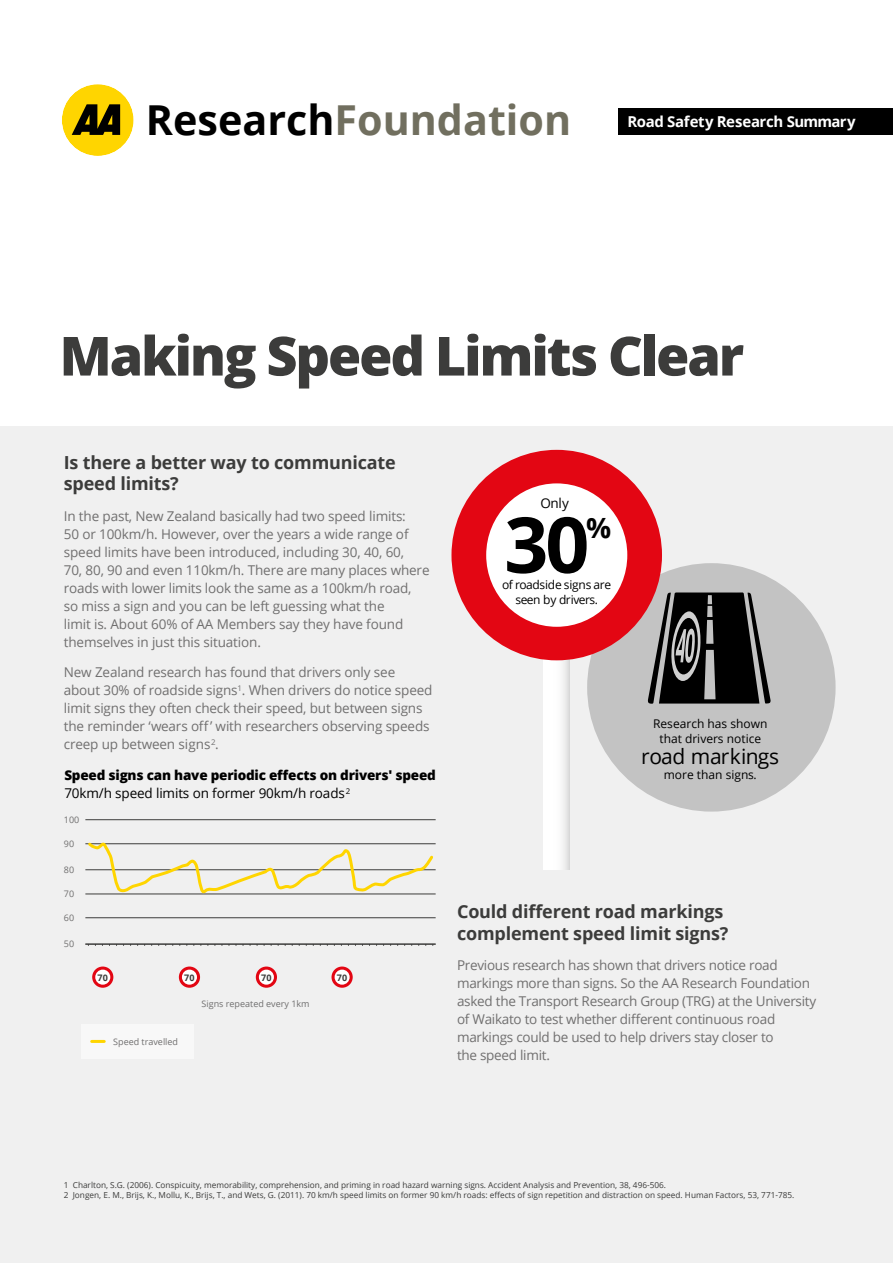
<style>
.page{position:relative;width:893px;height:1263px;background:#fff}
.page>*{position:absolute;margin:0;border:0;box-sizing:border-box;transform-origin:0 0}
.t1{font:700 77.25px "Open Sans";color:#000}
.t2{font:800 54px "Open Sans";letter-spacing:-.04em;color:#3c3c3b}
.t3{font:700 41.25px "Open Sans";color:#716f5f}
.t4{font:700 27.9px "Open Sans";color:#000}
.t5{font:21px "Open Sans";letter-spacing:-.02em;color:#000}
.t6{font:700 18px/21px "Open Sans";letter-spacing:-.01em;color:#3c3c3b}
.t7{font:700 15px "Open Sans";letter-spacing:-.02em;color:#fff}
.t8{font:13.5px/18px "Open Sans";letter-spacing:-.01em;color:#706f6f}
.t9{font:800 13.5px/18px "Open Sans";letter-spacing:-.015em;color:#000}
.t10{font:13.5px "Open Sans";color:#000}
.t11{font:12px/15px "Open Sans";color:#000;text-align:center}
.t12{font:12px/15px "Open Sans";letter-spacing:-.03em;color:#000;text-align:center}
.t13{font:9px "Open Sans";color:#706f6f}
.t14{font:700 9px "Open Sans";color:#3c3c3b}
.t15{font:8.25px/9.8px "Open Sans";color:#3c3c3b}
.s1{color:#000}
.s2{font-weight:400}
</style>
<div class="page">
<div style="left:0;top:426px;width:893px;height:837px;background:#f0f0f0"></div>
<svg style="left:543px;top:659px;width:27px;height:211px"></svg>
<hr style="left:85px;top:944px;width:351px;height:1px;background:#3c3c3b">
<hr style="left:85px;top:819px;width:351px;height:1px;background:#3c3c3b">
<hr style="left:85px;top:843px;width:351px;height:1px;background:#3c3c3b">
<hr style="left:85px;top:869px;width:351px;height:1px;background:#3c3c3b">
<hr style="left:85px;top:894px;width:351px;height:1px;background:#3c3c3b">
<hr style="left:85px;top:917px;width:351px;height:1px;background:#3c3c3b">
<svg style="left:87px;top:842px;width:348px;height:53px"></svg>
<div style="left:587px;top:563px;width:249px;height:248px;background:#c3c3c3;border-radius:50%"></div>
<svg style="left:62px;top:84px;width:72px;height:72px"></svg>
<div style="left:619px;top:108px;width:274px;height:27px;background:#000"></div>
<div style="left:451px;top:450px;width:211px;height:210px;background:#e30613;border-radius:50%"></div>
<div style="left:486px;top:483px;width:141px;height:144px;background:#fff;border-radius:50%"></div>
<svg style="left:647px;top:592px;width:124px;height:112px"></svg>
<svg style="left:92px;top:966px;width:21px;height:22px"></svg>
<div style="left:95px;top:969px;width:15px;height:16px;background:#fff;border-radius:50%"></div>
<svg style="left:179px;top:966px;width:21px;height:22px"></svg>
<div style="left:182px;top:969px;width:15px;height:16px;background:#fff;border-radius:50%"></div>
<svg style="left:256px;top:966px;width:21px;height:22px"></svg>
<div style="left:259px;top:969px;width:15px;height:16px;background:#fff;border-radius:50%"></div>
<svg style="left:331px;top:966px;width:22px;height:22px"></svg>
<div style="left:335px;top:969px;width:15px;height:16px;background:#fff;border-radius:50%"></div>
<div style="left:81px;top:1024px;width:113px;height:35px;background:#f8f8f8"></div>
<svg style="left:92px;top:1040px;width:12px;height:3px"></svg>
<h3 class="t3" style="left:146px;top:91px;width:427px"><span class="s1">Research</span>Foundation</h3>
<p class="t7" style="left:628px;top:111px;width:229px">Road Safety Research Summary</p>
<h2 class="t2" style="left:60px;top:315px;width:686px">Making Speed Limits Clear</h2>
<h3 class="t6" style="left:64px;top:451px;width:334px">Is there a better way to communicate speed limits?</h3>
<p class="t8" style="left:64px;top:506px;width:367px">In the past, New Zealand basically had two speed limits:<br>50 or 100km/h. However, over the years a wide range of speed limits have been introduced, including 30, 40, 60,<br>70, 80, 90 and even 110km/h. There are many places where roads with lower limits look the same as a 100km/h road,<br>so miss a sign and you can be left guessing what the<br>limit is. About 60% of AA Members say they have found themselves in just this situation.</p>
<p class="t8" style="left:64px;top:663px;width:370px">New Zealand research has found that drivers only see about 30% of roadside signs<sup>1</sup>. When drivers do notice speed limit signs they often check their speed, but between signs the reminder ‘wears off’ with researchers observing speeds creep up between signs<sup>2</sup>.</p>
<p class="t9" style="left:64px;top:766px;width:373px">Speed signs can have periodic effects on drivers' speed<br><span class="s2">70km/h speed limits on former 90km/h roads</span><sup>2</sup></p>
<p class="t13" style="left:64px;top:813px;width:17px">100</p>
<p class="t13" style="left:64px;top:838px;width:12px">90</p>
<p class="t13" style="left:64px;top:864px;width:12px">80</p>
<p class="t13" style="left:64px;top:888px;width:12px">70</p>
<p class="t13" style="left:64px;top:912px;width:12px">60</p>
<p class="t13" style="left:64px;top:937px;width:12px">50</p>
<p class="t14" style="left:98px;top:971px;width:12px">70</p>
<p class="t14" style="left:184px;top:971px;width:12px">70</p>
<p class="t14" style="left:261px;top:971px;width:12px">70</p>
<p class="t14" style="left:337px;top:971px;width:12px">70</p>
<p class="t13" style="left:113px;top:1035px;width:66px">Speed travelled</p>
<p class="t13" style="left:202px;top:997px;width:110px">Signs repeated every 1km</p>
<p class="t10" style="left:540px;top:493px;width:30px">Only</p>
<h1 class="t1" style="left:504px;top:490px;width:87px">30</h1>
<h3 class="t4" style="left:586px;top:508px;width:27px">%</h3>
<p class="t12" style="left:502px;top:577px;width:111px">of roadside signs are seen by drivers.</p>
<p class="t11" style="left:653px;top:716px;width:116px">Research has shown that drivers notice</p>
<h3 class="t5" style="left:641px;top:742px;width:140px">road markings</h3>
<p class="t11" style="left:664px;top:767px;width:95px">more than signs.</p>
<h3 class="t6" style="left:457px;top:901px;width:273px">Could different road markings complement speed limit signs?</h3>
<p class="t8" style="left:457px;top:956px;width:361px">Previous research has shown that drivers notice road markings more than signs. So the AA Research Foundation asked the Transport Research Group (TRG) at the University of Waikato to test whether different continuous road markings could be used to help drivers stay closer to<br>the speed limit.</p>
<p class="t15" style="left:64px;top:1180px;width:732px">1 Charlton, S.G. (2006). Conspicuity, memorability, comprehension, and priming in road hazard warning signs. Accident Analysis and Prevention, 38, 496-506.<br>2 Jongen, E. M., Brijs, K., Mollu, K., Brijs, T., and Wets, G. (2011). 70 km/h speed limits on former 90 km/h roads: effects of sign repetition and distraction on speed. Human Factors, 53, 771-785.</p>
</div>
